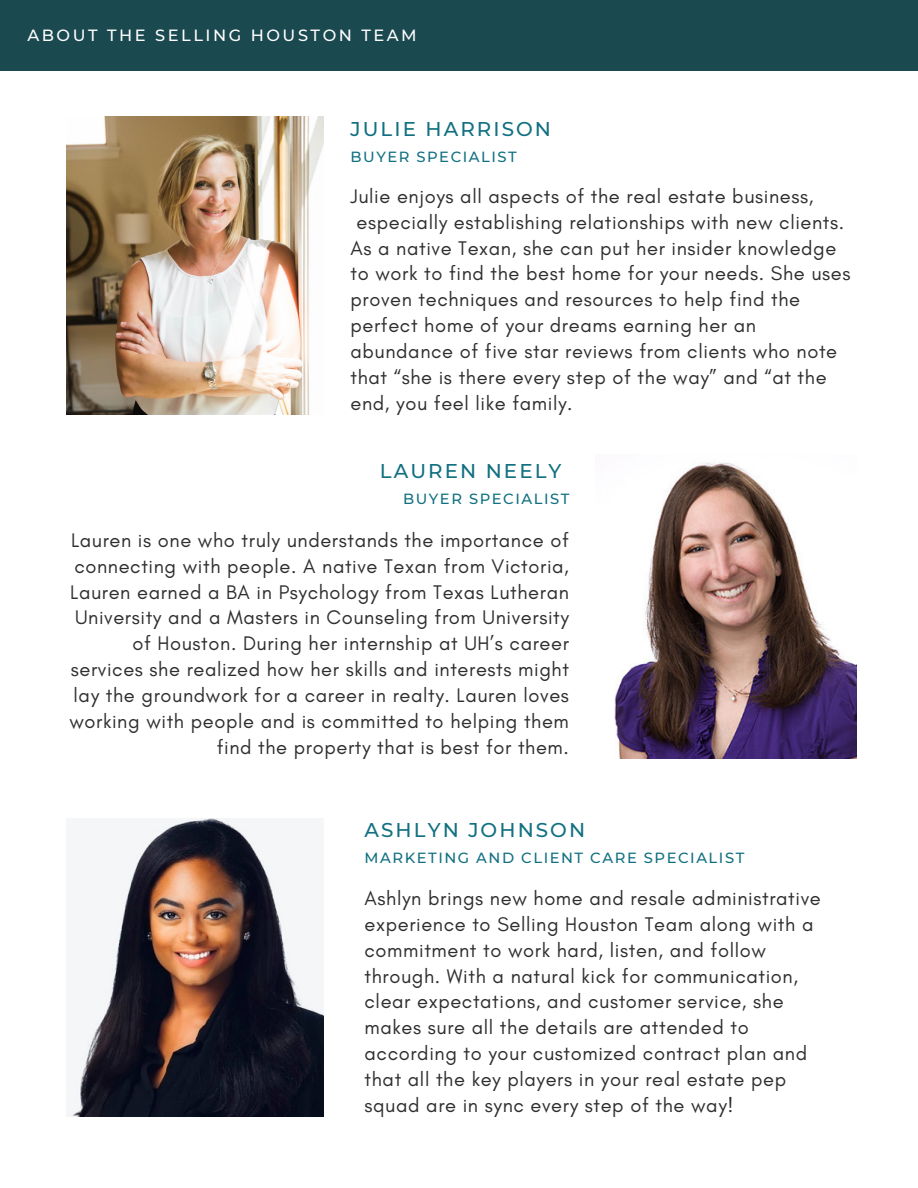
<style>
.page{position:relative;width:918px;height:1188px;background:#fff}
.page>*{position:absolute;margin:0;border:0;box-sizing:border-box;transform-origin:0 0}
.t1{font:20.1px/25.8px "Glacial Indifference";letter-spacing:.03em;color:#2e2e2e}
.t2{font:500 19.95px "Montserrat";letter-spacing:.105em;color:#117081}
.t3{font:500 16.2px "Montserrat";letter-spacing:.155em;color:#fff}
.t4{font:500 14.7px "Montserrat";letter-spacing:.105em;color:#117081}
</style>
<div class="page">
<div style="left:0;top:0;width:918px;height:71px;background:#1a4950"></div>
<img style="left:67px;top:117px;width:256px;height:298px">
<img style="left:68px;top:818px;width:255px;height:298px">
<img style="left:614px;top:462px;width:242px;height:296px">
<p class="t3" style="left:27px;top:25px;width:391px">ABOUT THE SELLING HOUSTON TEAM</p>
<p class="t2" style="left:350px;top:117px;width:202px">JULIE HARRISON</p>
<p class="t4" style="left:350px;top:148px;width:168px">BUYER SPECIALIST</p>
<p class="t1" style="left:350px;top:183px;width:502px">Julie enjoys all aspects of the real estate business, especially establishing relationships with new clients.<br>As a native Texan, she can put her insider knowledge to work to find the best home for your needs. She uses proven techniques and resources to help find the perfect home of your dreams earning her an abundance of five star reviews from clients who note that “she is there every step of the way” and “at the end, you feel like family.</p>
<p class="t2" style="left:380px;top:459px;width:183px">LAUREN NEELY</p>
<p class="t4" style="left:403px;top:490px;width:168px">BUYER SPECIALIST</p>
<p class="t1" style="left:69px;top:527px;width:501px;text-align:right">Lauren is one who truly understands the importance of connecting with people. A native Texan from Victoria, Lauren earned a BA in Psychology from Texas Lutheran University and a Masters in Counseling from University of Houston. During her internship at UH’s career services she realized how her skills and interests might lay the groundwork for a career in realty. Lauren loves working with people and is committed to helping them find the property that is best for them.</p>
<p class="t2" style="left:365px;top:818px;width:222px">ASHLYN JOHNSON</p>
<p class="t4" style="left:365px;top:849px;width:381px">MARKETING AND CLIENT CARE SPECIALIST</p>
<p class="t1" style="left:365px;top:885px;width:458px">Ashlyn brings new home and resale administrative experience to Selling Houston Team along with a commitment to work hard, listen, and follow through. With a natural kick for communication, clear expectations, and customer service, she makes sure all the details are attended to according to your customized contract plan and that all the key players in your real estate pep squad are in sync every step of the way!</p>
</div>
